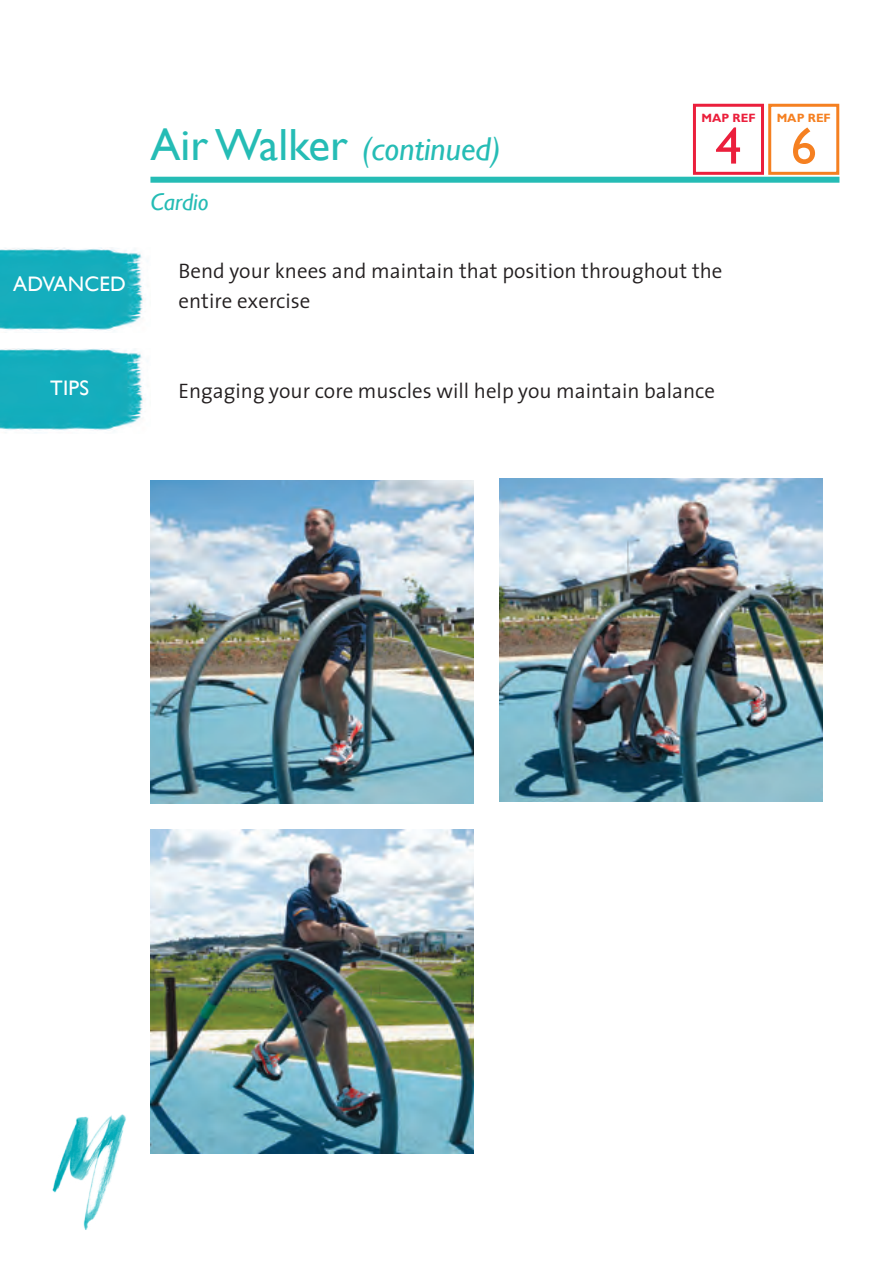
<style>
.page{position:relative;width:891px;height:1265px;background:#fff}
.page>*{position:absolute;margin:0;border:0;box-sizing:border-box;transform-origin:0 0}
.t1{font:52.2px "Gill Sans";color:#eb1f3c}
.t2{font:52.2px "Gill Sans";color:#f58021}
.t3{font:italic 33px "Gill Sans";color:#25bcb5}
.t4{font:italic 24px "Gill Sans";color:#25bcb5}
.t5{font:300 21px/30px "The Sans";color:#231f20}
.t6{font:21px "Gill Sans";letter-spacing:.01em;color:#fff}
.t7{font:700 12px "Gill Sans";color:#eb1f3c}
.t8{font:700 12px "Gill Sans";color:#f58021}
.s1{font-style:normal;font-size:45px}
</style>
<div class="page">
<img style="left:0;top:348px;width:144px;height:85px">
<img style="left:0;top:248px;width:144px;height:85px">
<div style="left:150px;top:177px;width:689px;height:6px;background:#25bcb5"></div>
<img style="left:150px;top:829px;width:324px;height:323px">
<img style="left:150px;top:480px;width:324px;height:323px">
<img style="left:499px;top:478px;width:323px;height:323px">
<div style="left:693px;top:104px;width:71px;height:71px;border:3px solid #eb1f3c"></div>
<div style="left:768px;top:104px;width:71px;height:71px;border:3px solid #f58021"></div>
<img style="left:53px;top:1114px;width:73px;height:115px">
<p class="t6" style="left:13px;top:272px;width:114px">ADVANCED</p>
<h2 class="t3" style="left:150px;top:129px;width:352px"><span class="s1">Air Walker</span> (continued)</h2>
<p class="t4" style="left:150px;top:188px;width:60px">Cardio</p>
<p class="t7" style="left:701px;top:110px;width:56px">MAP REF</p>
<h1 class="t1" style="left:715px;top:116px;width:28px">4</h1>
<p class="t5" style="left:178px;top:255px;width:545px">Bend your knees and maintain that position throughout the entire exercise</p>
<p class="t8" style="left:776px;top:110px;width:56px">MAP REF</p>
<h1 class="t2" style="left:790px;top:116px;width:28px">6</h1>
<p class="t6" style="left:50px;top:376px;width:40px">TIPS</p>
<p class="t5" style="left:178px;top:375px;width:538px">Engaging your core muscles will help you maintain balance</p>
</div>
